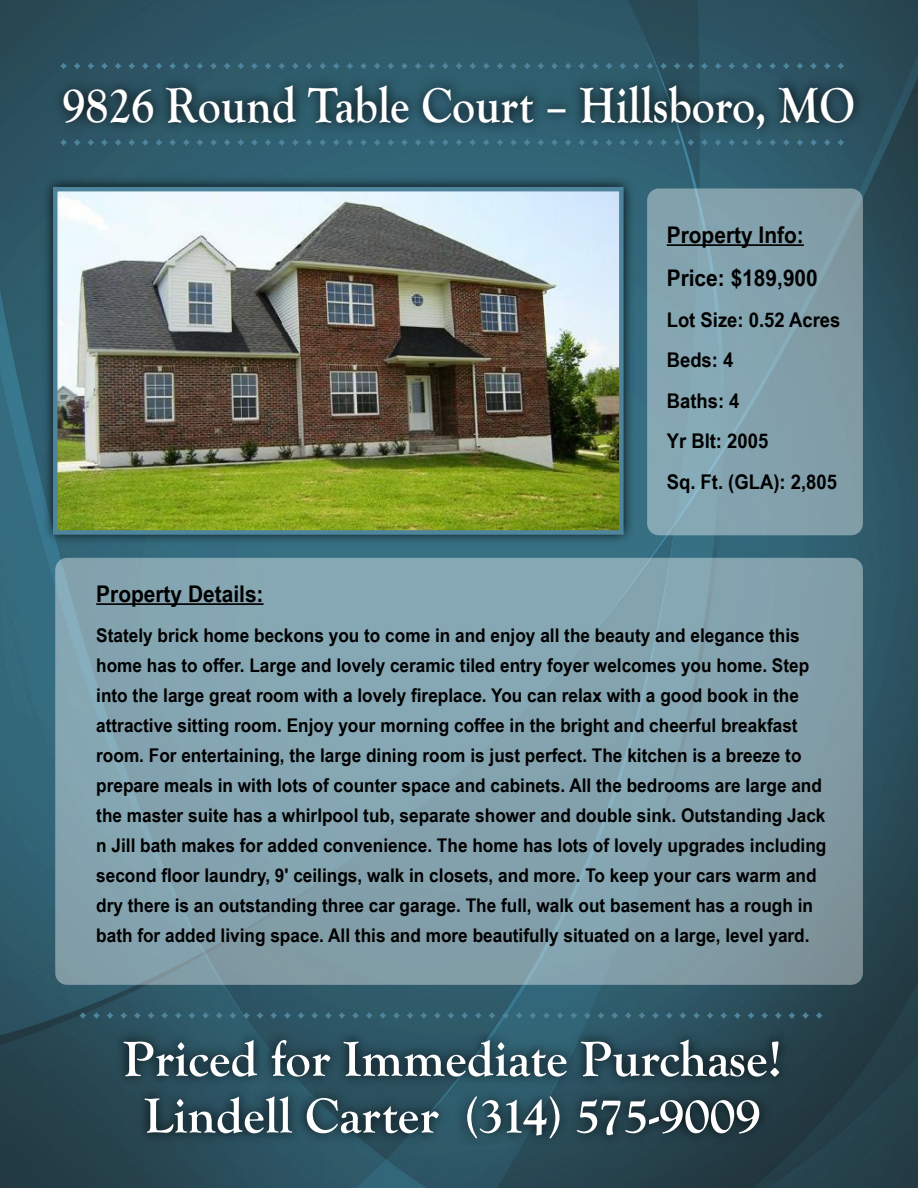
<style>
.page{position:relative;width:918px;height:1188px;background:#fff}
.page>*{position:absolute;margin:0;border:0;box-sizing:border-box;transform-origin:0 0}
.t1{font:700 51px/56.7px "Goudy Old Style T";color:#fff;text-align:center}
.t2{font:700 51px "Goudy Old Style T";color:#fff;scale:.9 1}
.t3{font:700 22.95px/43.5px "Arial Narrow";color:#000;scale:1.11 1}
.t4{font:700 20.25px/40.5px "Arial Narrow";color:#000;scale:1.11 1}
.t5{font:700 18.9px/30px "Arial Narrow";color:#000;scale:1.11 1}
</style>
<div class="page">
<img style="left:0;top:0;width:918px;height:1188px">
<div style="left:55px;top:558px;width:808px;height:427px;background:#83a3ae;border-radius:12px"></div>
<div style="left:647px;top:188px;width:216px;height:347px;background:#83a2ae;border-radius:12px"></div>
<img style="left:38px;top:173px;width:601px;height:376px">
<img style="left:58px;top:192px;width:561px;height:338px">
<img style="left:107px;top:1016px;width:693px;height:147px">
<svg style="left:816px;top:1012px;width:7px;height:7px"></svg>
<svg style="left:802px;top:1012px;width:7px;height:7px"></svg>
<svg style="left:789px;top:1012px;width:6px;height:7px"></svg>
<svg style="left:775px;top:1012px;width:7px;height:7px"></svg>
<svg style="left:761px;top:1012px;width:7px;height:7px"></svg>
<svg style="left:748px;top:1012px;width:6px;height:7px"></svg>
<svg style="left:734px;top:1012px;width:7px;height:7px"></svg>
<svg style="left:720px;top:1012px;width:7px;height:7px"></svg>
<svg style="left:707px;top:1012px;width:7px;height:7px"></svg>
<svg style="left:693px;top:1012px;width:7px;height:7px"></svg>
<svg style="left:679px;top:1012px;width:7px;height:7px"></svg>
<svg style="left:666px;top:1012px;width:7px;height:7px"></svg>
<svg style="left:652px;top:1012px;width:7px;height:7px"></svg>
<svg style="left:639px;top:1012px;width:6px;height:7px"></svg>
<svg style="left:625px;top:1012px;width:7px;height:7px"></svg>
<svg style="left:611px;top:1012px;width:7px;height:7px"></svg>
<svg style="left:598px;top:1012px;width:6px;height:7px"></svg>
<svg style="left:584px;top:1012px;width:7px;height:7px"></svg>
<svg style="left:570px;top:1012px;width:7px;height:7px"></svg>
<svg style="left:557px;top:1012px;width:7px;height:7px"></svg>
<svg style="left:543px;top:1012px;width:7px;height:7px"></svg>
<svg style="left:529px;top:1012px;width:7px;height:7px"></svg>
<svg style="left:516px;top:1012px;width:7px;height:7px"></svg>
<svg style="left:502px;top:1012px;width:7px;height:7px"></svg>
<svg style="left:489px;top:1012px;width:6px;height:7px"></svg>
<svg style="left:475px;top:1012px;width:7px;height:7px"></svg>
<svg style="left:461px;top:1012px;width:7px;height:7px"></svg>
<svg style="left:448px;top:1012px;width:6px;height:7px"></svg>
<svg style="left:434px;top:1012px;width:7px;height:7px"></svg>
<svg style="left:420px;top:1012px;width:7px;height:7px"></svg>
<svg style="left:407px;top:1012px;width:7px;height:7px"></svg>
<svg style="left:393px;top:1012px;width:7px;height:7px"></svg>
<svg style="left:379px;top:1012px;width:7px;height:7px"></svg>
<svg style="left:366px;top:1012px;width:7px;height:7px"></svg>
<svg style="left:352px;top:1012px;width:7px;height:7px"></svg>
<svg style="left:339px;top:1012px;width:6px;height:7px"></svg>
<svg style="left:325px;top:1012px;width:7px;height:7px"></svg>
<svg style="left:311px;top:1012px;width:7px;height:7px"></svg>
<svg style="left:298px;top:1012px;width:6px;height:7px"></svg>
<svg style="left:284px;top:1012px;width:7px;height:7px"></svg>
<svg style="left:270px;top:1012px;width:7px;height:7px"></svg>
<svg style="left:257px;top:1012px;width:7px;height:7px"></svg>
<svg style="left:243px;top:1012px;width:7px;height:7px"></svg>
<svg style="left:229px;top:1012px;width:7px;height:7px"></svg>
<svg style="left:216px;top:1012px;width:7px;height:7px"></svg>
<svg style="left:202px;top:1012px;width:7px;height:7px"></svg>
<svg style="left:189px;top:1012px;width:6px;height:7px"></svg>
<svg style="left:175px;top:1012px;width:7px;height:7px"></svg>
<svg style="left:161px;top:1012px;width:7px;height:7px"></svg>
<svg style="left:148px;top:1012px;width:6px;height:7px"></svg>
<svg style="left:134px;top:1012px;width:7px;height:7px"></svg>
<svg style="left:120px;top:1012px;width:7px;height:7px"></svg>
<svg style="left:107px;top:1012px;width:7px;height:7px"></svg>
<svg style="left:93px;top:1012px;width:7px;height:7px"></svg>
<svg style="left:79px;top:1012px;width:7px;height:7px"></svg>
<img style="left:45px;top:62px;width:828px;height:91px">
<hr style="left:667px;top:244px;width:137px;height:2px;background:#000">
<hr style="left:96px;top:603px;width:168px;height:2px;background:#000">
<div style="left:53px;top:187px;width:571px;height:348px;border:4px solid #4f859c"></div>
<h1 class="t2" style="left:63px;top:76px;width:882px">9826 Round Table Court – Hillsboro, MO</h1>
<p class="t3" style="left:667px;top:212px;width:138px">Property Info:<br>Price: $189,900</p>
<p class="t4" style="left:667px;top:298px;width:158px">Lot Size: 0.52 Acres<br>Beds: 4<br>Baths: 4<br>Yr Blt: 2005<br>Sq. Ft. (GLA): 2,805</p>
<p class="t3" style="left:96px;top:571px;width:152px">Property Details:</p>
<p class="t5" style="left:96px;top:620px;width:659px">Stately brick home beckons you to come in and enjoy all the beauty and elegance this home has to offer. Large and lovely ceramic tiled entry foyer welcomes you home. Step into the large great room with a lovely fireplace. You can relax with a good book in the attractive sitting room. Enjoy your morning coffee in the bright and cheerful breakfast room. For entertaining, the large dining room is just perfect. The kitchen is a breeze to prepare meals in with lots of counter space and cabinets. All the bedrooms are large and the master suite has a whirlpool tub, separate shower and double sink. Outstanding Jack n Jill bath makes for added convenience. The home has lots of lovely upgrades including second floor laundry, 9' ceilings, walk in closets, and more. To keep your cars warm and dry there is an outstanding three car garage. The full, walk out basement has a rough in bath for added living space. All this and more beautifully situated on a large, level yard.</p>
<h1 class="t1" style="left:123px;top:1032px;width:660px">Priced for Immediate Purchase!<br>Lindell Carter (314) 575-9009</h1>
</div>
